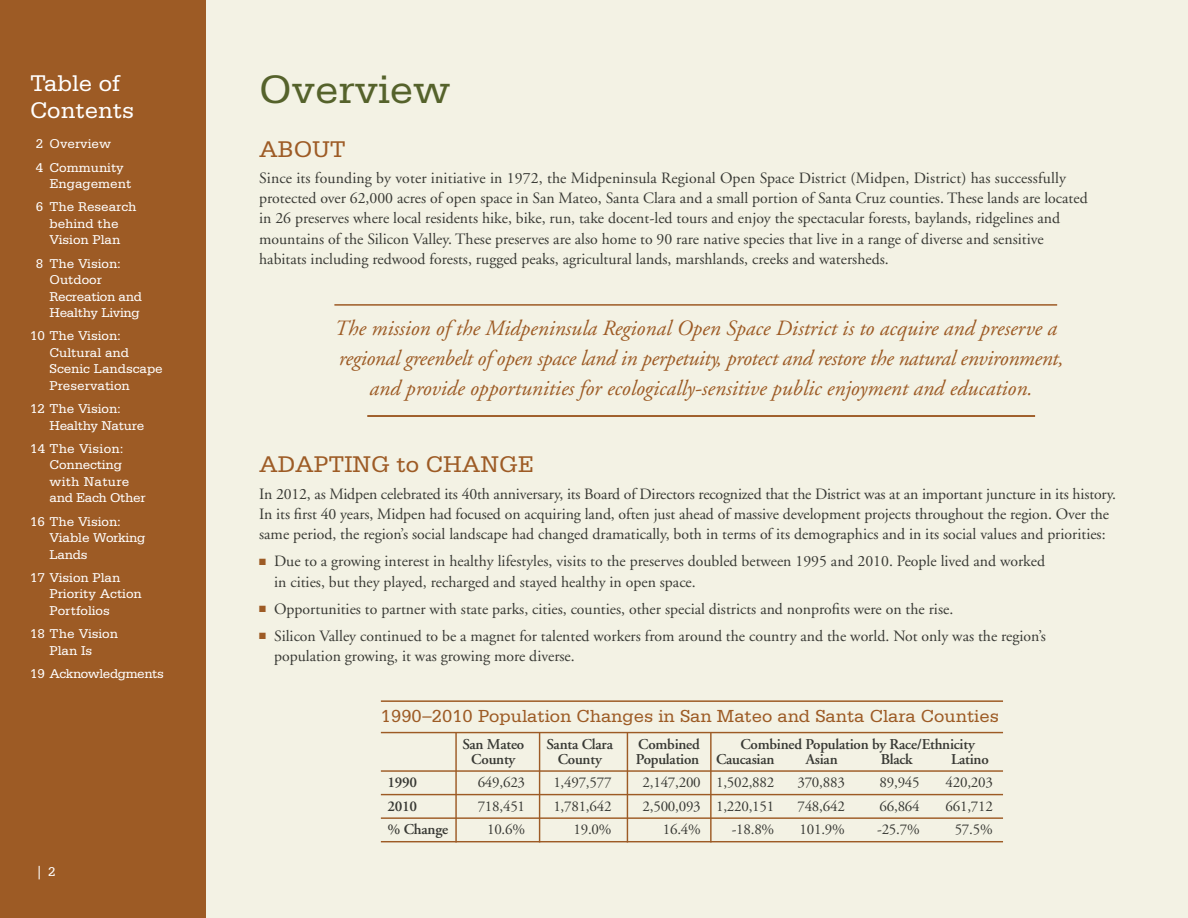
<style>
.page{position:relative;width:1188px;height:918px;background:#fff}
.page>*{position:absolute;margin:0;border:0;box-sizing:border-box;transform-origin:0 0}
.t1{font:42px "Serifa Std";color:#55622b}
.t2{font:24px "Serifa Std";color:#9d5b25}
.t3{font:24px/27px "Serifa Std";color:#fff}
.t4{font:italic 21.75px/30px "Adobe Garamond";color:#9d5b25;text-align:center}
.t5{font:18.45px "Serifa Std";color:#9d5b25}
.t6{font:15.75px/20.2px "Adobe Garamond";color:#383934}
.t7{font:15px "Adobe Garamond";letter-spacing:-.015em;color:#383934}
.t8{font:600 15px "Adobe Garamond";letter-spacing:-.015em;color:#383934}
.t9{font:13.5px/16.5px "Serifa Std";color:#fff}
.t10{font:13.5px/16.5px "Serifa Std";letter-spacing:-.02em;color:#fff}
.t11{font:13.5px "Serifa Std";letter-spacing:-.03em;color:#fff}
.s1{color:#9d5b25}
</style>
<div class="page">
<div style="left:11px;top:0;width:1177px;height:918px;background:#f3f2e4"></div>
<div style="left:0;top:0;width:205px;height:918px;background:#9d5b25"></div>
<hr style="left:381px;top:732px;width:622px;height:1px;background:#9d5b25">
<hr style="left:381px;top:700px;width:622px;height:2px;background:#9d5b25">
<hr style="left:381px;top:770px;width:622px;height:2px;background:#9d5b25">
<hr style="left:381px;top:794px;width:622px;height:1px;background:#9d5b25">
<hr style="left:381px;top:817px;width:622px;height:2px;background:#9d5b25">
<hr style="left:381px;top:841px;width:622px;height:1px;background:#9d5b25">
<hr style="left:455px;top:733px;width:2px;height:109px;background:#9d5b25">
<hr style="left:539px;top:733px;width:1px;height:109px;background:#9d5b25">
<hr style="left:627px;top:733px;width:1px;height:109px;background:#9d5b25">
<hr style="left:710px;top:733px;width:2px;height:109px;background:#9d5b25">
<hr style="left:334px;top:304px;width:723px;height:2px;background:#9d5b25">
<hr style="left:367px;top:415px;width:668px;height:2px;background:#9d5b25">
<h2 class="t3" style="left:30px;top:72px;width:106px">Table of<br>Contents</h2>
<p class="t9" style="left:36px;top:133px;width:89px;line-height:23.2px">2 Overview<br>4 Community</p>
<p class="t9" style="left:36px;top:173px;width:102px;line-height:23.2px;text-indent:14px">Engagement<br>6 The Research</p>
<p class="t9" style="left:49px;top:216px;width:72px">behind the<br>Vision Plan</p>
<p class="t10" style="left:49px;top:256px;width:94px;text-indent:-14px">8 The Vision:<br>Outdoor<br>Recreation and<br>Healthy Living</p>
<p class="t9" style="left:49px;top:329px;width:115px;text-indent:-19px">10 The Vision:<br>Cultural and<br>Scenic Landscape<br>Preservation</p>
<p class="t10" style="left:49px;top:402px;width:96px;text-indent:-19px">12 The Vision:<br>Healthy Nature</p>
<p class="t9" style="left:49px;top:441px;width:98px;text-indent:-19px">14 The Vision:<br>Connecting with Nature and Each Other</p>
<p class="t10" style="left:49px;top:514px;width:97px;text-indent:-19px">16 The Vision:<br>Viable Working<br>Lands</p>
<p class="t9" style="left:49px;top:570px;width:94px;text-indent:-19px">17 Vision Plan<br>Priority Action<br>Portfolios</p>
<p class="t9" style="left:30px;top:627px;width:90px;text-align:center">18 The Vision<br>Plan Is</p>
<p class="t11" style="left:30px;top:668px;width:135px">19 Acknowledgments</p>
<p class="t9" style="left:38px;top:865px;width:20px">| 2</p>
<h1 class="t1" style="left:259px;top:73px;width:193px">Overview</h1>
<h2 class="t2" style="left:259px;top:140px;width:88px">ABOUT</h2>
<p class="t6" style="left:259px;top:169px;width:830px">Since its founding by voter initiative in 1972, the Midpeninsula Regional Open Space District (Midpen, District) has successfully protected over 62,000 acres of open space in San Mateo, Santa Clara and a small portion of Santa Cruz counties. These lands are located in 26 preserves where local residents hike, bike, run, take docent-led tours and enjoy the spectacular forests, baylands, ridgelines and mountains of the Silicon Valley. These preserves are also home to 90 rare native species that live in a range of diverse and sensitive habitats including redwood forests, rugged peaks, agricultural lands, marshlands, creeks and watersheds.</p>
<p class="t4" style="left:334px;top:315px;width:731px">The mission of the Midpeninsula Regional Open Space District is to acquire and preserve a regional greenbelt of open space land in perpetuity, protect and restore the natural environment, and provide opportunities for ecologically-sensitive public enjoyment and education.</p>
<h2 class="t2" style="left:259px;top:454px;width:276px">ADAPTING to CHANGE</h2>
<p class="t6" style="left:259px;top:485px;width:859px">In 2012, as Midpen celebrated its 40th anniversary, its Board of Directors recognized that the District was at an important juncture in its history.<br>In its first 40 years, Midpen had focused on acquiring land, often just ahead of massive development projects throughout the region. Over the same period, the region’s social landscape had changed dramatically, both in terms of its demographics and in its social values and priorities:</p>
<p class="t6" style="left:274px;top:553px;width:772px;text-indent:-15px"><span class="s1">■</span> Due to a growing interest in healthy lifestyles, visits to the preserves doubled between 1995 and 2010. People lived and worked in cities, but they played, recharged and stayed healthy in open space.</p>
<p class="t6" style="left:259px;top:600px;width:696px"><span class="s1">■</span> Opportunities to partner with state parks, cities, counties, other special districts and nonprofits were on the rise.</p>
<p class="t6" style="left:274px;top:627px;width:773px;text-indent:-15px"><span class="s1">■</span> Silicon Valley continued to be a magnet for talented workers from around the country and the world. Not only was the region’s population growing, it was growing more diverse.</p>
<p class="t5" style="left:381px;top:709px;width:620px">1990–2010 Population Changes in San Mateo and Santa Clara Counties</p>
<p class="t8" style="left:462px;top:738px;width:63px">San Mateo</p>
<p class="t8" style="left:546px;top:738px;width:68px">Santa Clara</p>
<p class="t8" style="left:638px;top:738px;width:63px">Combined</p>
<p class="t8" style="left:740px;top:738px;width:236px">Combined Population by Race/Ethnicity</p>
<p class="t8" style="left:471px;top:753px;width:45px">County</p>
<p class="t8" style="left:558px;top:753px;width:45px">County</p>
<p class="t8" style="left:636px;top:753px;width:140px">Population Caucasian</p>
<p class="t8" style="left:806px;top:753px;width:34px">Asian</p>
<p class="t8" style="left:881px;top:753px;width:33px">Black</p>
<p class="t8" style="left:951px;top:753px;width:39px">Latino</p>
<p class="t8" style="left:387px;top:776px;width:31px">1990</p>
<p class="t7" style="left:478px;top:776px;width:49px">649,623</p>
<p class="t7" style="left:553px;top:776px;width:60px">1,497,577</p>
<p class="t7" style="left:643px;top:776px;width:133px">2,147,200 1,502,882</p>
<p class="t7" style="left:797px;top:776px;width:49px">370,883</p>
<p class="t7" style="left:880px;top:776px;width:42px">89,945</p>
<p class="t7" style="left:946px;top:776px;width:49px">420,203</p>
<p class="t8" style="left:387px;top:800px;width:31px">2010</p>
<p class="t7" style="left:478px;top:800px;width:49px">718,451</p>
<p class="t7" style="left:553px;top:800px;width:60px">1,781,642</p>
<p class="t7" style="left:643px;top:800px;width:133px">2,500,093 1,220,151</p>
<p class="t7" style="left:797px;top:800px;width:49px">748,642</p>
<p class="t7" style="left:880px;top:800px;width:42px">66,864</p>
<p class="t7" style="left:946px;top:800px;width:49px">661,712</p>
<p class="t8" style="left:387px;top:824px;width:62px">% Change</p>
<p class="t7" style="left:487px;top:824px;width:40px">10.6%</p>
<p class="t7" style="left:574px;top:824px;width:40px">19.0%</p>
<p class="t7" style="left:663px;top:824px;width:40px">16.4%</p>
<p class="t7" style="left:732px;top:824px;width:44px">-18.8%</p>
<p class="t7" style="left:800px;top:824px;width:47px">101.9%</p>
<p class="t7" style="left:877px;top:824px;width:44px">-25.7%</p>
<p class="t7" style="left:955px;top:824px;width:40px">57.5%</p>
</div>
